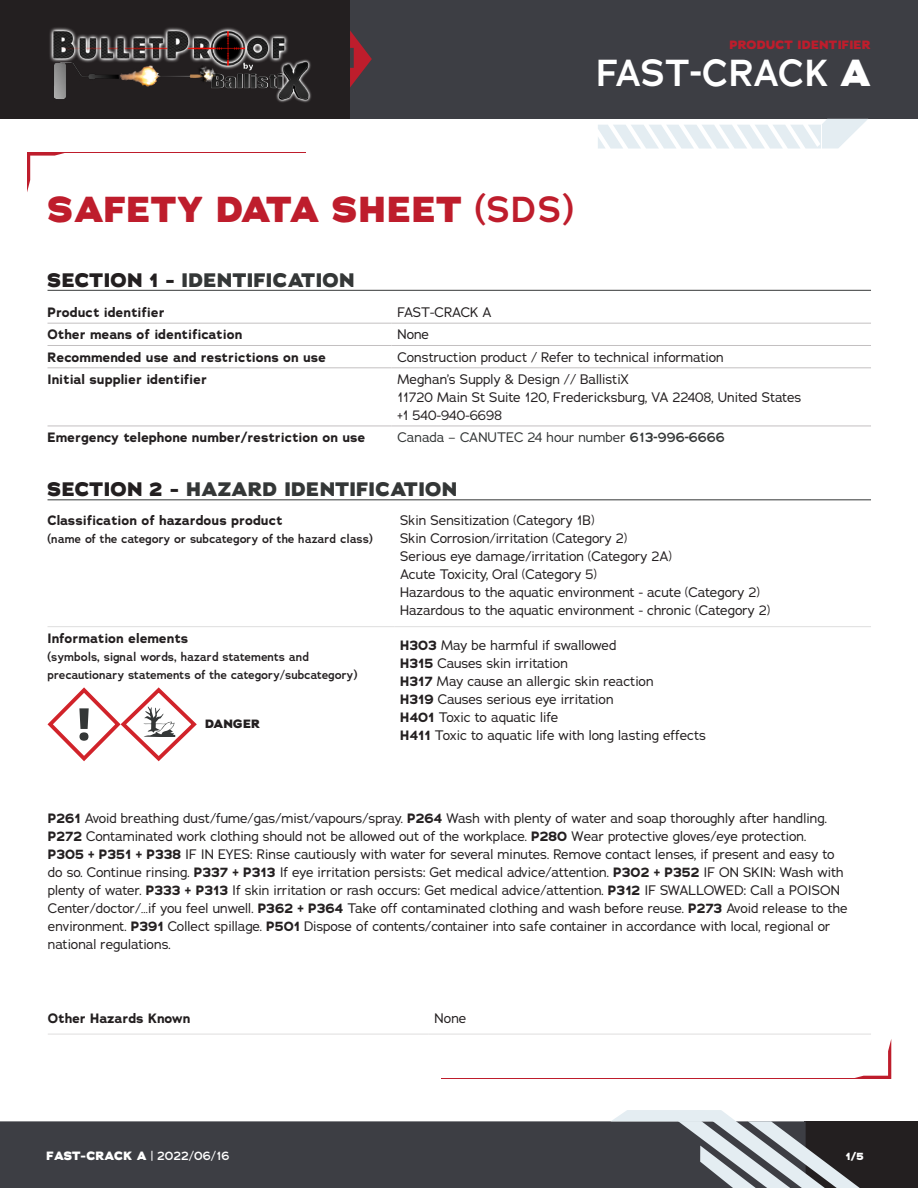
<style>
.page{position:relative;width:918px;height:1188px;background:#fff}
.page>*{position:absolute;margin:0;border:0;box-sizing:border-box;transform-origin:0 0}
.t1{font:600 37.5px "Adrianna";letter-spacing:-.03em;color:#fff}
.t2{font:800 36px "Adrianna";letter-spacing:.015em;color:#be1d2c}
.INTRO-Titre{font:800 19.5px "Adrianna";letter-spacing:.015em;color:#343737}
.Normal_texte{font:13.5px/18px "Adrianna";color:#231f20}
.Normal_texte-2{font:700 13.5px "Adrianna";color:#231f20}
.Normal_texte-3{font:13.5px "Adrianna";color:#343737}
.Normal_texte-4{font:13.5px "Adrianna";letter-spacing:-.025em;color:#231f20}
.Normal_texte-5{font:600 12px/18px "Adrianna";color:#231f20}
.t3{font:800 12px "Adrianna";letter-spacing:.015em;color:#fff}
.t4{font:800 12px "Adrianna";letter-spacing:.015em;color:#be1d2c}
.Normal_texte-6{font:800 12px "Adrianna";letter-spacing:.015em;color:#231f20}
.t5{font:800 10.5px "Adrianna";color:#fff}
.s1{font-weight:800}
.s2{font-weight:600}
.s3{color:#231f20}
.s4{font-weight:700}
</style>
<div class="page">
<div style="left:0;top:0;width:351px;height:119px;background:#231f20"></div>
<div style="left:351px;top:0;width:567px;height:119px;background:#3d3e44"></div>
<div style="left:805px;top:1121px;width:113px;height:67px;background:#231f20"></div>
<div style="left:0;top:1121px;width:611px;height:67px;background:#3d3e44"></div>
<svg style="left:851px;top:1040px;width:40px;height:39px"></svg>
<svg style="left:27px;top:153px;width:38px;height:39px"></svg>
<hr style="left:27px;top:152px;width:279px;height:1px;background:#be1d2c">
<hr style="left:442px;top:1079px;width:449px;height:1px;background:#be1d2c">
<svg style="left:598px;top:119px;width:270px;height:30px"></svg>
<svg style="left:350px;top:30px;width:22px;height:58px"></svg>
<img style="left:49px;top:27px;width:262px;height:76px">
<svg style="left:611px;top:1110px;width:249px;height:78px"></svg>
<hr style="left:48px;top:290px;width:823px;height:1px;background:#343737">
<svg style="left:48px;top:322px;width:823px;height:104px"></svg>
<hr style="left:48px;top:426px;width:344px;height:1px;background:#c3c0c1">
<hr style="left:392px;top:426px;width:479px;height:1px;background:#c3c0c1">
<hr style="left:48px;top:367px;width:344px;height:1px;background:#c3c0c1">
<hr style="left:392px;top:367px;width:479px;height:1px;background:#c3c0c1">
<hr style="left:48px;top:323px;width:344px;height:1px;background:#c3c0c1">
<hr style="left:392px;top:323px;width:479px;height:1px;background:#c3c0c1">
<hr style="left:48px;top:345px;width:344px;height:1px;background:#c3c0c1">
<hr style="left:392px;top:345px;width:479px;height:1px;background:#c3c0c1">
<hr style="left:48px;top:499px;width:823px;height:1px;background:#343737">
<svg style="left:48px;top:1033px;width:823px;height:1px"></svg>
<hr style="left:48px;top:1034px;width:381px;height:1px;background:#dfdede">
<hr style="left:429px;top:1034px;width:442px;height:1px;background:#dfdede">
<hr style="left:48px;top:626px;width:346px;height:1px;background:#dfdede">
<hr style="left:394px;top:626px;width:477px;height:1px;background:#dfdede">
<svg style="left:47px;top:687px;width:150px;height:75px"></svg>
<p class="t4" style="left:730px;top:37px;width:143px">PRODUCT IDENTIFIER</p>
<h1 class="t1" style="left:596px;top:49px;width:276px">FAST-CRACK <span class="s1">A</span></h1>
<p class="t2" style="left:48px;top:186px;width:527px">SAFETY DATA SHEET <span class="s2">(SDS)</span></p>
<p class="INTRO-Titre" style="left:48px;top:267px;width:309px"><span class="s3">SECTION 1 -</span> IDENTIFICATION</p>
<p class="Normal_texte-2" style="left:48px;top:303px;width:119px">Product identifier</p>
<p class="Normal_texte-4" style="left:398px;top:304px;width:96px">FAST-CRACK A</p>
<p class="Normal_texte-2" style="left:48px;top:326px;width:196px">Other means of identification</p>
<p class="Normal_texte" style="left:398px;top:325px;width:33px">None</p>
<p class="Normal_texte-2" style="left:48px;top:348px;width:280px">Recommended use and restrictions on use</p>
<p class="Normal_texte" style="left:398px;top:348px;width:328px">Construction product / Refer to technical information</p>
<p class="Normal_texte-2" style="left:48px;top:370px;width:161px">Initial supplier identifier</p>
<p class="Normal_texte" style="left:398px;top:370px;width:405px">Meghan’s Supply &amp; Design // BallistiX<br>11720 Main St Suite 120, Fredericksburg, VA 22408, United States +1 540-940-6698</p>
<p class="Normal_texte-2" style="left:48px;top:428px;width:319px">Emergency telephone number/restriction on use</p>
<p class="Normal_texte-3" style="left:398px;top:429px;width:329px">Canada – CANUTEC 24 hour number <span class="s2">613-996-6666</span></p>
<p class="INTRO-Titre" style="left:48px;top:477px;width:411px"><span class="s3">SECTION 2 -</span> HAZARD IDENTIFICATION</p>
<p class="Normal_texte-2" style="left:48px;top:512px;width:237px">Classification of hazardous product</p>
<p class="Normal_texte-5" style="left:48px;top:530px;width:327px">(name of the category or subcategory of the hazard class)</p>
<p class="Normal_texte-2" style="left:48px;top:629px;width:142px">Information elements</p>
<p class="Normal_texte-5" style="left:48px;top:648px;width:311px">(symbols, signal words, hazard statements and precautionary statements of the category/subcategory)</p>
<p class="Normal_texte-6" style="left:205px;top:716px;width:56px">DANGER</p>
<p class="Normal_texte" style="left:400px;top:511px;width:196px">Skin Sensitization (Category 1B)</p>
<p class="Normal_texte" style="left:400px;top:529px;width:228px">Skin Corrosion/irritation (Category 2)</p>
<p class="Normal_texte" style="left:400px;top:547px;width:273px">Serious eye damage/irritation (Category 2A)</p>
<p class="Normal_texte" style="left:400px;top:565px;width:198px">Acute Toxicity, Oral (Category 5)</p>
<p class="Normal_texte" style="left:400px;top:583px;width:361px">Hazardous to the aquatic environment - acute (Category 2)</p>
<p class="Normal_texte" style="left:400px;top:601px;width:371px">Hazardous to the aquatic environment - chronic (Category 2)</p>
<p class="Normal_texte" style="left:400px;top:636px;width:218px"><span class="s4">H303</span> May be harmful if swallowed</p>
<p class="Normal_texte" style="left:400px;top:654px;width:169px"><span class="s4">H315</span> Causes skin irritation</p>
<p class="Normal_texte" style="left:400px;top:672px;width:255px"><span class="s4">H317</span> May cause an allergic skin reaction</p>
<p class="Normal_texte" style="left:400px;top:690px;width:215px"><span class="s4">H319</span> Causes serious eye irritation</p>
<p class="Normal_texte" style="left:400px;top:708px;width:160px"><span class="s4">H401</span> Toxic to aquatic life</p>
<p class="Normal_texte" style="left:400px;top:726px;width:308px"><span class="s4">H411</span> Toxic to aquatic life with long lasting effects</p>
<p class="Normal_texte" style="left:48px;top:809px;width:801px"><span class="s4">P261</span> Avoid breathing dust/fume/gas/mist/vapours/spray. <span class="s4">P264</span> Wash with plenty of water and soap thoroughly after handling.<br><span class="s4">P272</span> Contaminated work clothing should not be allowed out of the workplace. <span class="s4">P280</span> Wear protective gloves/eye protection.<br><span class="s4">P305 + P351 + P338</span> IF IN EYES: Rinse cautiously with water for several minutes. Remove contact lenses, if present and easy to do so. Continue rinsing. <span class="s4">P337 + P313</span> If eye irritation persists: Get medical advice/attention. <span class="s4">P302 + P352</span> IF ON SKIN: Wash with plenty of water. <span class="s4">P333 + P313</span> If skin irritation or rash occurs: Get medical advice/attention. <span class="s4">P312</span> IF SWALLOWED: Call a POISON Center/doctor/…if you feel unwell. <span class="s4">P362 + P364</span> Take off contaminated clothing and wash before reuse. <span class="s4">P273</span> Avoid release to the environment. <span class="s4">P391</span> Collect spillage. <span class="s4">P501</span> Dispose of contents/container into safe container in accordance with local, regional or national regulations.</p>
<p class="Normal_texte-2" style="left:48px;top:1009px;width:144px">Other Hazards Known</p>
<p class="Normal_texte" style="left:435px;top:1009px;width:33px">None</p>
<p class="t3" style="left:47px;top:1148px;width:185px">FAST-CRACK A <span class="s2">| 2022/06/16</span></p>
<p class="t5" style="left:846px;top:1149px;width:20px">1/5</p>
</div>
